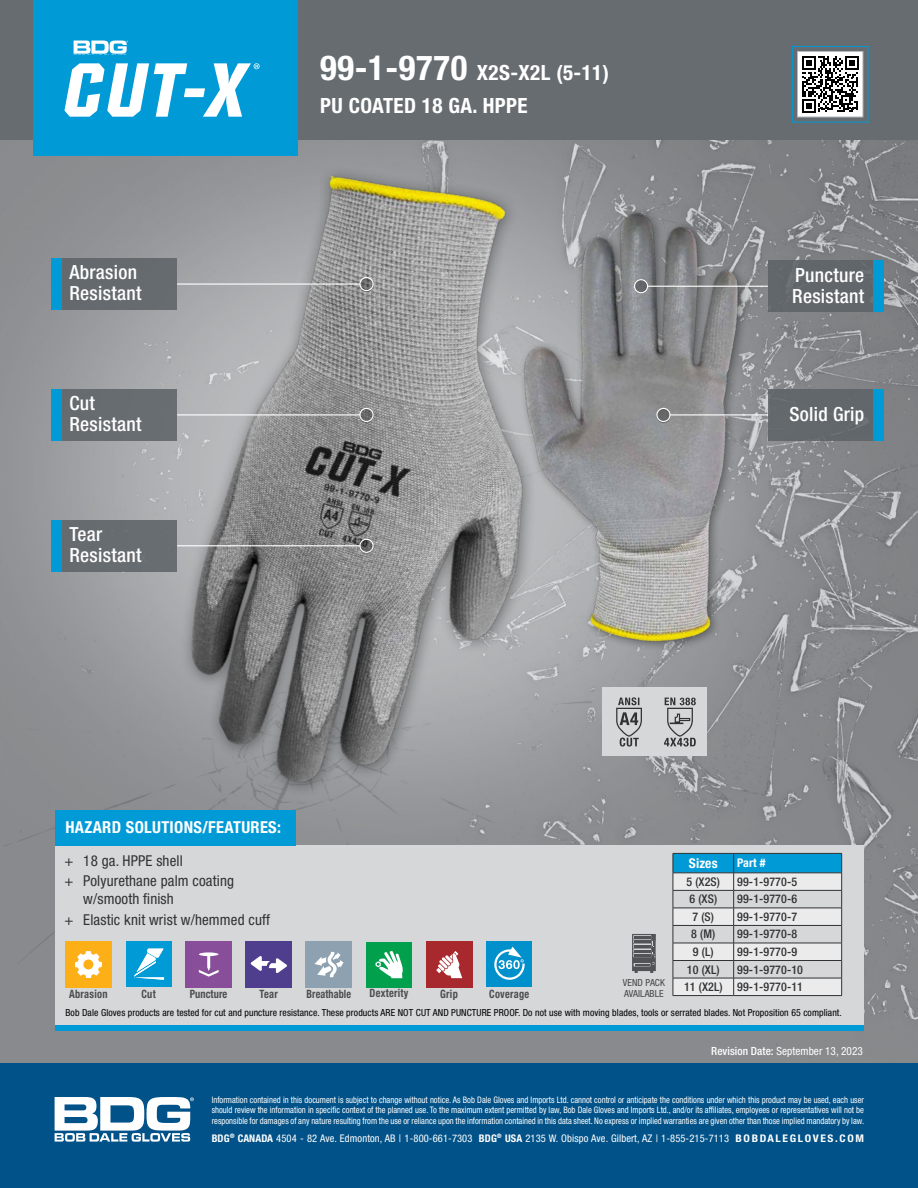
<style>
.page{position:relative;width:918px;height:1188px;background:#fff}
.page>*{position:absolute;margin:0;border:0;box-sizing:border-box;transform-origin:0 0}
.t1{font:700 condensed 21px/32.8px "Helvetica Neue LT Std";letter-spacing:.02em;color:#fff}
.t2{font:500 condensed 19.5px/21px "Helvetica Neue LT Std";letter-spacing:.015em;color:#fff}
.t3{font:700 condensed 16.5px "Helvetica Neue LT Std";letter-spacing:.02em;color:#fff}
.t4{font:condensed 15px/20.1px "Helvetica Neue LT Std";letter-spacing:.01em;color:#313234}
.t5{font:700 condensed 13.5px "Helvetica Neue LT Std";letter-spacing:.01em;color:#fff}
.t6{font:500 condensed 12px/17.5px "Helvetica Neue LT Std";letter-spacing:.01em;color:#313234;text-align:right}
.t7{font:700 condensed 12px "Helvetica Neue LT Std";color:#fff}
.t8{font:700 condensed 11.55px "Helvetica Neue";letter-spacing:.025em;color:#4b4d4f;scale:.9 1}
.t9{font:700 condensed 11.55px "Helvetica Neue";letter-spacing:.025em;color:#4b4d4f;scale:.88 1}
.t10{font:700 condensed 11.55px "Helvetica Neue LT Std";letter-spacing:.01em;color:#4b4d4f;scale:.9 1}
.t11{font:700 condensed 11.4px "Helvetica Neue";letter-spacing:.025em;color:#4b4d4f;scale:.9 1}
.t12{font:condensed 11.25px "Helvetica Neue LT Std";letter-spacing:.005em;color:#fff}
.t13{font:condensed 10.5px "Helvetica Neue LT Std";letter-spacing:.01em;color:#fff}
.t14{font:condensed 9.75px "Helvetica Neue LT Std";letter-spacing:.01em;color:#000}
.t15{font:condensed 9.75px "Helvetica Neue LT Std";letter-spacing:.01em;color:#464547}
.t16{font:condensed 9px/10.5px "Helvetica Neue LT Std";color:#fff;text-align:justify;scale:.95 1}
.s1{font-size:34.5px}
.s2{font-weight:500}
.s3{font-weight:700}
</style>
<div class="page">
<img style="left:0;top:140px;width:918px;height:923px">
<div style="left:0;top:0;width:918px;height:140px;background:#666c70"></div>
<div style="left:0;top:1063px;width:918px;height:125px;background:#005288"></div>
<svg style="left:54px;top:1097px;width:140px;height:45px"></svg>
<div style="left:34px;top:0;width:264px;height:156px;background:#009ad7"></div>
<div style="left:602px;top:688px;width:105px;height:68px;background:#d5d7d8"></div>
<div style="left:55px;top:846px;width:809px;height:180px;background:#d5d7d8"></div>
<div style="left:55px;top:810px;width:241px;height:36px;background:#009ad7"></div>
<div style="left:55px;top:1025px;width:809px;height:5px;background:#009ad7"></div>
<svg style="left:632px;top:934px;width:24px;height:39px"></svg>
<div style="left:792px;top:46px;width:76px;height:76px;border:1px solid #009ad7"></div>
<svg style="left:33px;top:40px;width:227px;height:100px"></svg>
<img style="left:179px;top:154px;width:391px;height:650px">
<img style="left:520px;top:190px;width:250px;height:472px">
<svg style="left:604px;top:684px;width:49px;height:63px"></svg>
<svg style="left:655px;top:684px;width:49px;height:63px"></svg>
<div style="left:797px;top:52px;width:66px;height:65px;background:#fff"></div>
<svg style="left:802px;top:56px;width:56px;height:56px"></svg>
<div style="left:797px;top:51px;width:66px;height:66px;border:1px solid #b3b9be"></div>
<div style="left:65px;top:942px;width:46px;height:46px;background:#fcaf17"></div>
<svg style="left:75px;top:951px;width:27px;height:27px"></svg>
<div style="left:366px;top:942px;width:46px;height:46px;background:#00a04c"></div>
<svg style="left:375px;top:951px;width:28px;height:27px"></svg>
<div style="left:126px;top:942px;width:46px;height:45px;background:#009ad7"></div>
<svg style="left:134px;top:949px;width:30px;height:31px"></svg>
<div style="left:186px;top:942px;width:46px;height:46px;background:#884e99"></div>
<svg style="left:199px;top:952px;width:20px;height:4px"></svg>
<svg style="left:199px;top:954px;width:20px;height:23px"></svg>
<div style="left:306px;top:942px;width:46px;height:46px;background:#8da1b0"></div>
<svg style="left:314px;top:952px;width:30px;height:25px"></svg>
<div style="left:246px;top:942px;width:46px;height:46px;background:#4f3d8e"></div>
<svg style="left:251px;top:956px;width:36px;height:17px"></svg>
<div style="left:426px;top:942px;width:46px;height:46px;background:#a7282d"></div>
<svg style="left:436px;top:951px;width:26px;height:27px"></svg>
<div style="left:486px;top:942px;width:46px;height:45px;background:#0091cd"></div>
<svg style="left:494px;top:947px;width:31px;height:33px"></svg>
<div style="left:52px;top:389px;width:125px;height:52px;background:#676c70"></div>
<div style="left:51px;top:389px;width:11px;height:52px;background:#009ad7"></div>
<svg style="left:359px;top:409px;width:15px;height:14px"></svg>
<hr style="left:177px;top:414px;width:183px;height:1px;background:#fff">
<div style="left:359px;top:408px;width:15px;height:14px;border:1px solid #fff;border-radius:50%"></div>
<div style="left:52px;top:520px;width:125px;height:52px;background:#676c70"></div>
<div style="left:51px;top:520px;width:11px;height:52px;background:#009ad7"></div>
<svg style="left:359px;top:540px;width:15px;height:14px"></svg>
<hr style="left:177px;top:545px;width:183px;height:1px;background:#fff">
<div style="left:359px;top:539px;width:15px;height:14px;border:1px solid #fff;border-radius:50%"></div>
<div style="left:768px;top:389px;width:115px;height:52px;background:#5c6266"></div>
<div style="left:873px;top:389px;width:11px;height:52px;background:#009ad7"></div>
<svg style="left:656px;top:409px;width:15px;height:14px"></svg>
<hr style="left:670px;top:414px;width:98px;height:1px;background:#fff">
<div style="left:656px;top:408px;width:15px;height:14px;border:1px solid #fff;border-radius:50%"></div>
<div style="left:52px;top:258px;width:125px;height:52px;background:#656a6e"></div>
<div style="left:51px;top:258px;width:11px;height:52px;background:#009ad7"></div>
<svg style="left:359px;top:278px;width:15px;height:14px"></svg>
<hr style="left:177px;top:283px;width:183px;height:2px;background:#fff">
<div style="left:359px;top:277px;width:15px;height:14px;border:1px solid #fff;border-radius:50%"></div>
<div style="left:768px;top:260px;width:115px;height:52px;background:#5c6266"></div>
<div style="left:873px;top:260px;width:11px;height:52px;background:#009ad7"></div>
<svg style="left:634px;top:279px;width:14px;height:14px"></svg>
<hr style="left:647px;top:286px;width:121px;height:1px;background:#fff">
<div style="left:634px;top:279px;width:14px;height:14px;border:1px solid #fff;border-radius:50%"></div>
<svg style="left:673px;top:853px;width:169px;height:142px"></svg>
<hr style="left:673px;top:995px;width:61px;height:1px;background:#313234">
<hr style="left:734px;top:995px;width:108px;height:1px;background:#313234">
<h2 class="t2" style="left:70px;top:262px;width:74px">Abrasion<br>Resistant</h2>
<h2 class="t2" style="left:70px;top:393px;width:74px">Cut<br>Resistant</h2>
<h2 class="t2" style="left:70px;top:524px;width:74px">Tear<br>Resistant</h2>
<h1 class="t1" style="left:320px;top:56px;width:290px"><span class="s1">99-1-9770</span> X2S-X2L (5-11)<br>PU COATED 18 GA. HPPE</h1>
<h2 class="t2" style="left:792px;top:264px;width:74px">Puncture<br>Resistant</h2>
<h2 class="t2" style="left:789px;top:403px;width:76px">Solid Grip</h2>
<h3 class="t3" style="left:65px;top:817px;width:217px">HAZARD SOLUTIONS/FEATURES:</h3>
<h3 class="t4" style="left:64px;top:851px;width:171px">+ 18 ga. HPPE shell<br>+ Polyurethane palm coating</h3>
<h3 class="t4" style="left:64px;top:889px;width:207px;text-indent:19px">w/smooth finish<br>+ Elastic knit wrist w/hemmed cuff</h3>
<p class="t15" style="left:623px;top:977px;width:44px">VEND PACK</p>
<p class="t8" style="left:69px;top:986px;width:44px">Abrasion</p>
<p class="t11" style="left:141px;top:987px;width:17px">Cut</p>
<p class="t10" style="left:190px;top:986px;width:43px">Puncture</p>
<p class="t8" style="left:260px;top:986px;width:22px">Tear</p>
<p class="t9" style="left:306px;top:986px;width:52px">Breathable</p>
<p class="t11" style="left:370px;top:986px;width:45px">Dexterity</p>
<p class="t8" style="left:440px;top:986px;width:21px">Grip</p>
<p class="t11" style="left:489px;top:987px;width:46px">Coverage</p>
<p class="t15" style="left:624px;top:988px;width:41px">AVAILABLE</p>
<h3 class="t5" style="left:689px;top:855px;width:30px">Sizes</h3>
<h3 class="t7" style="left:737px;top:856px;width:30px">Part #</h3>
<h3 class="t6" style="left:687px;top:873px;width:35px">5 (X2S)</h3>
<h3 class="t6" style="left:737px;top:873px;width:61px">99-1-9770-5</h3>
<h3 class="t6" style="left:689px;top:890px;width:29px">6 (XS)</h3>
<h3 class="t6" style="left:737px;top:890px;width:61px">99-1-9770-6</h3>
<h3 class="t6" style="left:693px;top:908px;width:23px">7 (S)</h3>
<h3 class="t6" style="left:737px;top:908px;width:61px">99-1-9770-7</h3>
<h3 class="t6" style="left:691px;top:925px;width:25px">8 (M)</h3>
<h3 class="t6" style="left:737px;top:925px;width:61px">99-1-9770-8</h3>
<h3 class="t6" style="left:693px;top:943px;width:22px">9 (L)</h3>
<h3 class="t6" style="left:737px;top:943px;width:61px">99-1-9770-9</h3>
<h3 class="t6" style="left:687px;top:960px;width:34px">10 (XL)</h3>
<h3 class="t6" style="left:684px;top:960px;width:121px">99-1-9770-10<br>11 (X2L) 99-1-9770-11</h3>
<p class="t14" style="left:66px;top:1007px;width:778px">Bob Dale Gloves products are tested for cut and puncture resistance. These products ARE NOT CUT AND PUNCTURE PROOF. Do not use with moving blades, tools or serrated blades. Not Proposition 65 compliant.</p>
<p class="t12" style="left:711px;top:1045px;width:153px"><span class="s2">Revision Date:</span> September 13, 2023</p>
<p class="t16" style="left:212px;top:1094px;width:688px">Information contained in this document is subject to change without notice. As Bob Dale Gloves and Imports Ltd. cannot control or anticipate the conditions under which this product may be used, each user should review the information in specific context of the planned use. To the maximum extent permitted by law, Bob Dale Gloves and Imports Ltd., and/or its affiliates, employees or representatives will not be responsible for damages of any nature resulting from the use or reliance upon the information contained in this data sheet. No express or implied warranties are given other than those implied mandatory by law.</p>
<p class="t13" style="left:212px;top:1132px;width:654px"><span class="s3">BDG</span><sup>®</sup> <span class="s3">CANADA</span> 4504 - 82 Ave. Edmonton, AB | 1-800-661-7303 <span class="s3">BDG</span><sup>®</sup> <span class="s3">USA</span> 2135 W. Obispo Ave. Gilbert, AZ | 1-855-215-7113 <span class="s3">BOBDALEGLOVES.COM</span></p>
</div>
